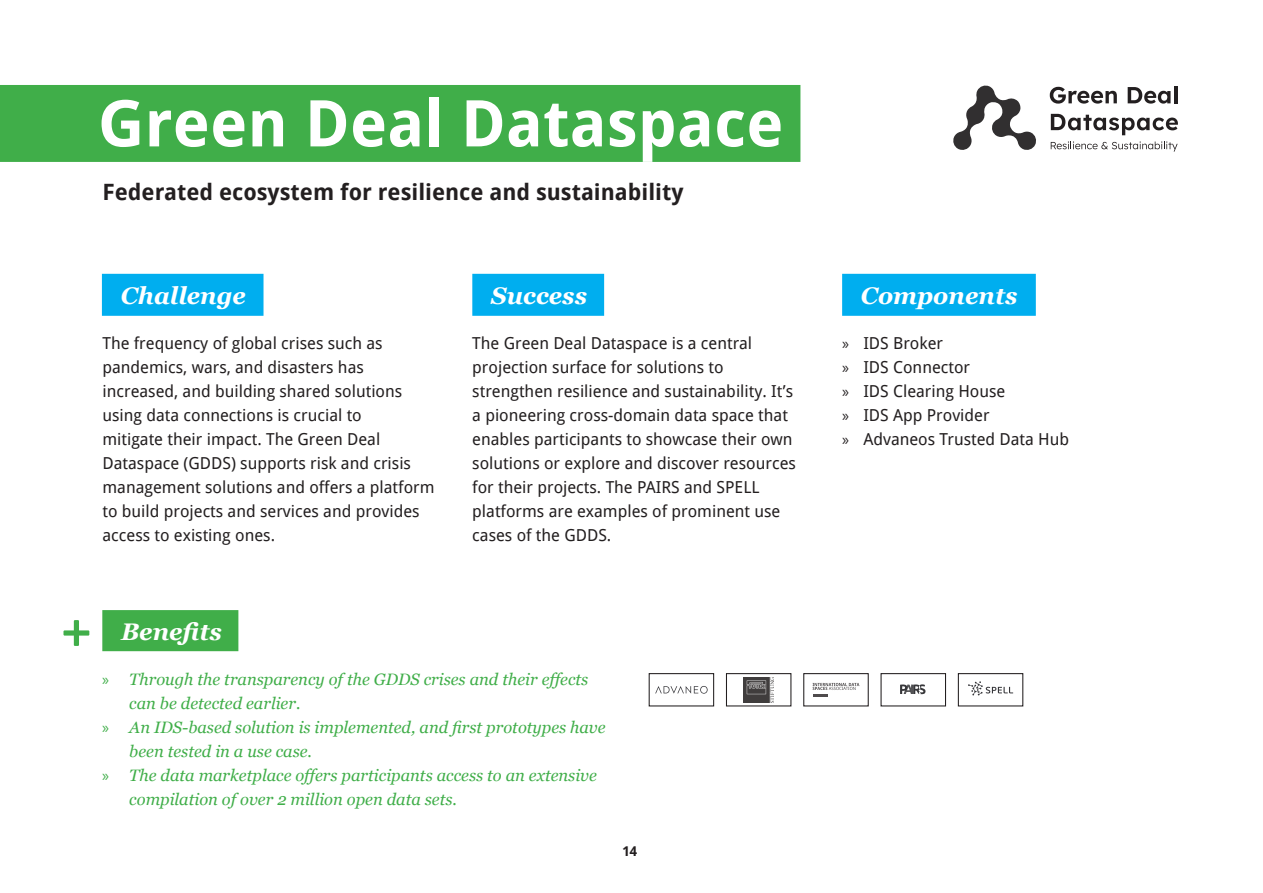
<style>
.page{position:relative;width:1263px;height:893px;background:#fff}
.page>*{position:absolute;margin:0;border:0;box-sizing:border-box;transform-origin:0 0}
.t1{font:700 64.5px "Droid Sans";color:#fff}
.t2{font:italic 700 24px "Georgia";color:#fff}
.t3{font:700 22.5px "Droid Sans";color:#231f20}
.Fließtext{font:16.5px/24px "Droid Sans";color:#231f20}
.t4{font:italic 16.5px/24px "Georgia";color:#40ae49}
.t5{font:700 13.5px "Droid Sans";color:#231f20}
.s1{font-family:"Myriad Pro";font-style:normal}
.s2{font-family:"Myriad Pro"}
</style>
<div class="page">
<svg style="left:953px;top:86px;width:83px;height:64px"></svg>
<svg style="left:1050px;top:87px;width:67px;height:17px"></svg>
<svg style="left:1128px;top:87px;width:42px;height:17px"></svg>
<hr style="left:1174px;top:86px;width:3px;height:17px;background:#231f20">
<svg style="left:1051px;top:114px;width:127px;height:21px"></svg>
<svg style="left:1051px;top:141px;width:126px;height:11px"></svg>
<hr style="left:1262px;top:0;width:1px;height:893px;background:#40ae49">
<svg style="left:63px;top:620px;width:26px;height:26px"></svg>
<div style="left:105px;top:277px;width:155px;height:36px;background:#00aeef"></div>
<div style="left:102px;top:274px;width:161px;height:42px;border:6px solid #00aeef"></div>
<div style="left:475px;top:277px;width:126px;height:36px;background:#00aeef"></div>
<div style="left:472px;top:274px;width:132px;height:42px;border:6px solid #00aeef"></div>
<div style="left:105px;top:613px;width:130px;height:35px;background:#40ae49"></div>
<div style="left:102px;top:610px;width:136px;height:41px;border:6px solid #40ae49"></div>
<div style="left:845px;top:277px;width:188px;height:36px;background:#00aeef"></div>
<div style="left:842px;top:274px;width:194px;height:42px;border:6px solid #00aeef"></div>
<svg style="left:655px;top:686px;width:53px;height:8px"></svg>
<div style="left:649px;top:673px;width:65px;height:33px;border:1px solid #231f20"></div>
<img style="left:744px;top:677px;width:29px;height:26px">
<div style="left:726px;top:673px;width:65px;height:33px;border:1px solid #231f20"></div>
<svg style="left:812px;top:683px;width:47px;height:14px"></svg>
<div style="left:803px;top:673px;width:66px;height:33px;border:1px solid #231f20"></div>
<div style="left:880px;top:673px;width:66px;height:33px;border:1px solid #231f20"></div>
<svg style="left:968px;top:681px;width:45px;height:14px"></svg>
<div style="left:958px;top:673px;width:65px;height:33px;border:1px solid #231f20"></div>
<div style="left:0;top:85px;width:800px;height:77px;background:#40ae49"></div>
<svg style="left:900px;top:684px;width:25px;height:10px"></svg>
<h2 class="t1" style="left:98px;top:77px;width:687px">Green Deal Dataspace</h2>
<h2 class="t3" style="left:102px;top:176px;width:583px">Federated ecosystem for resilience and sustainability</h2>
<p class="t2" style="left:121px;top:278px;width:127px">Challenge</p>
<p class="Fließtext" style="left:102px;top:331px;width:334px">The frequency of global crises such as pandemics, wars, and disasters has increased, and building shared solutions using data connections is crucial to<br>mitigate their impact. The Green Deal Dataspace (GDDS) supports risk and crisis management solutions and offers a platform to build projects and services and provides access to existing ones.</p>
<p class="t2" style="left:491px;top:278px;width:98px">Success</p>
<p class="Fließtext" style="left:472px;top:331px;width:325px">The Green Deal Dataspace is a central projection surface for solutions to strengthen resilience and sustainability. It’s a pioneering cross-domain data space that enables participants to showcase their own solutions or explore and discover resources for their projects. The PAIRS and SPELL platforms are examples of prominent use cases of the GDDS.</p>
<p class="t2" style="left:121px;top:613px;width:102px">Benefits</p>
<p class="t4" style="left:129px;top:667px;width:461px;text-indent:-27px"><span class="s1">»</span> Through the transparency of the GDDS crises and their effects can be detected earlier.</p>
<p class="t4" style="left:129px;top:715px;width:478px;text-indent:-27px"><span class="s1">»</span> An IDS-based solution is implemented, and first prototypes have been tested in a use case.</p>
<p class="t4" style="left:129px;top:763px;width:469px;text-indent:-27px"><span class="s1">»</span> The data marketplace offers participants access to an extensive compilation of over 2 million open data sets.</p>
<p class="t5" style="left:622px;top:841px;width:16px">14</p>
<p class="t2" style="left:861px;top:278px;width:158px">Components</p>
<p class="Fließtext" style="left:842px;top:331px;width:102px"><span class="s2">»</span> IDS Broker</p>
<p class="Fließtext" style="left:842px;top:355px;width:130px"><span class="s2">»</span> IDS Connector</p>
<p class="Fließtext" style="left:842px;top:379px;width:165px"><span class="s2">»</span> IDS Clearing House</p>
<p class="Fließtext" style="left:842px;top:403px;width:149px"><span class="s2">»</span> IDS App Provider</p>
<p class="Fließtext" style="left:842px;top:427px;width:229px"><span class="s2">»</span> Advaneos Trusted Data Hub</p>
</div>
